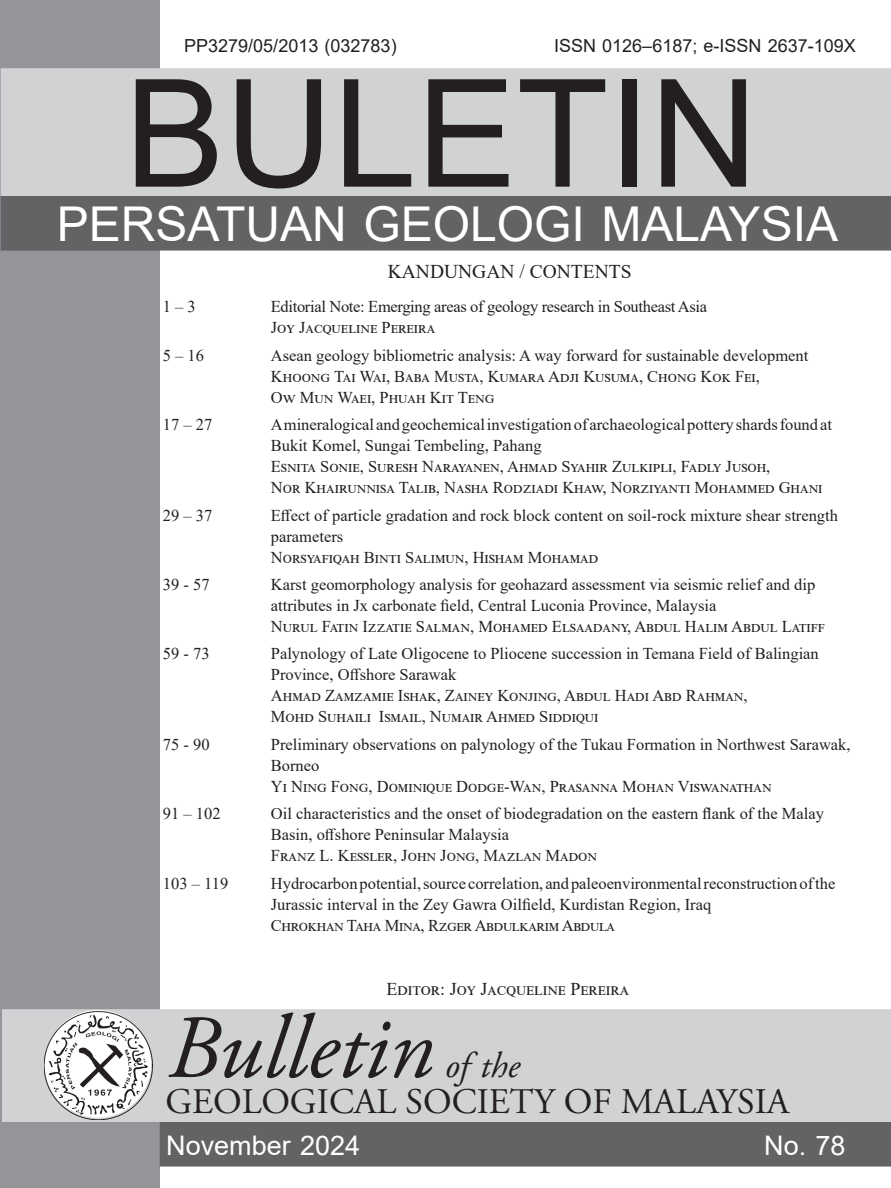
<style>
.page{position:relative;width:891px;height:1188px;background:#fff}
.page>*{position:absolute;margin:0;border:0;box-sizing:border-box;transform-origin:0 0}
.t1{font:150px "Arial";color:#231f20}
.t2{font:italic 90px "Adobe Garamond Pro";color:#231f20}
.t3{font:48px "Arial";color:#fff}
.t4{font:36px "Adobe Garamond Pro";color:#231f20}
.t5{font:italic 36px "Adobe Garamond Pro";color:#231f20}
.t6{font:27px "Arial";color:#fff}
.t7{font:19.5px "Times New Roman";color:#231f20}
.t8{font:18px "Arial";color:#231f20}
.t9{font:18px "Times New Roman";color:#231f20}
.TOC_Title{font:16.5px/21px "Times New Roman";color:#231f20}
.TOC_Title-2{font:16.5px "Times New Roman";letter-spacing:.03em;color:#231f20}
.TOC_Title-3{font:16.5px "Times New Roman";letter-spacing:.075em;color:#231f20}
.TOC_Title-4{font:16.5px "Times New Roman";letter-spacing:-.02em;color:#231f20}
</style>
<div class="page">
<div style="left:1px;top:0;width:159px;height:1188px;background:#939598"></div>
<div style="left:1px;top:197px;width:890px;height:53px;background:#636366"></div>
<div style="left:1px;top:196px;width:890px;height:55px;border:2px solid #636366"></div>
<div style="left:1px;top:69px;width:890px;height:126px;background:#d1d2d4"></div>
<div style="left:1px;top:68px;width:890px;height:128px;border:2px solid #d1d2d4"></div>
<div style="left:160px;top:1122px;width:731px;height:45px;background:#636366;border:2px solid #636366"></div>
<div style="left:3px;top:1010px;width:888px;height:111px;background:#d1d2d4"></div>
<div style="left:2px;top:1009px;width:889px;height:113px;border:2px solid #d1d2d4"></div>
<img style="left:45px;top:1012px;width:108px;height:108px">
<p class="t8" style="left:184px;top:34px;width:214px">PP3279/05/2013 (032783)</p>
<p class="t8" style="left:554px;top:33px;width:303px">ISSN 0126–6187; e-ISSN 2637-109X</p>
<p class="t1" style="left:125px;top:31px;width:635px">BULETIN</p>
<p class="t3" style="left:57px;top:191px;width:783px">PERSATUAN GEOLOGI MALAYSIA</p>
<p class="t7" style="left:388px;top:257px;width:245px">KANDUNGAN / CONTENTS</p>
<p class="TOC_Title" style="left:163px;top:296px;width:35px">1 – 3</p>
<p class="TOC_Title-4" style="left:271px;top:295px;width:438px">Editorial Note: Emerging areas of geology research in Southeast Asia</p>
<p class="TOC_Title" style="left:271px;top:317px;width:165px">Joy Jacqueline Pereira</p>
<p class="TOC_Title" style="left:163px;top:344px;width:43px">5 – 16</p>
<p class="TOC_Title" style="left:271px;top:344px;width:539px">Asean geology bibliometric analysis: A way forward for sustainable development</p>
<p class="TOC_Title" style="left:271px;top:365px;width:491px">Khoong Tai Wai, Baba Musta, Kumara Adji Kusuma, Chong Kok Fei,</p>
<p class="TOC_Title" style="left:271px;top:386px;width:225px">Ow Mun Waei, Phuah Kit Teng</p>
<p class="TOC_Title" style="left:163px;top:413px;width:51px">17 – 27</p>
<p class="TOC_Title" style="left:271px;top:413px;width:563px">A mineralogical and geochemical investigation of archaeological pottery shards found at<br>Bukit Komel, Sungai Tembeling, Pahang</p>
<p class="TOC_Title-2" style="left:271px;top:455px;width:501px">Esnita Sonie, Suresh Narayanen, Ahmad Syahir Zulkipli, Fadly Jusoh,</p>
<p class="TOC_Title-2" style="left:271px;top:476px;width:553px">Nor Khairunnisa Talib, Nasha Rodziadi Khaw, Norziyanti Mohammed Ghani</p>
<p class="TOC_Title" style="left:163px;top:504px;width:51px">29 – 37</p>
<p class="TOC_Title" style="left:271px;top:504px;width:569px">Effect of particle gradation and rock block content on soil-rock mixture shear strength parameters</p>
<p class="TOC_Title-3" style="left:271px;top:545px;width:329px">Norsyafiqah Binti Salimun, Hisham Mohamad</p>
<p class="TOC_Title" style="left:163px;top:573px;width:48px">39 - 57</p>
<p class="TOC_Title" style="left:271px;top:573px;width:546px">Karst geomorphology analysis for geohazard assessment via seismic relief and dip attributes in Jx carbonate field, Central Luconia Province, Malaysia</p>
<p class="TOC_Title" style="left:271px;top:615px;width:555px">Nurul Fatin Izzatie Salman, Mohamed Elsaadany, Abdul Halim Abdul Latiff</p>
<p class="TOC_Title" style="left:163px;top:643px;width:48px">59 - 73</p>
<p class="TOC_Title" style="left:271px;top:643px;width:549px">Palynology of Late Oligocene to Pliocene succession in Temana Field of Balingian<br>Province, Offshore Sarawak</p>
<p class="TOC_Title-2" style="left:271px;top:684px;width:478px">Ahmad Zamzamie Ishak, Zainey Konjing, Abdul Hadi Abd Rahman,</p>
<p class="TOC_Title" style="left:271px;top:706px;width:329px">Mohd Suhaili Ismail, Numair Ahmed Siddiqui</p>
<p class="TOC_Title" style="left:163px;top:733px;width:48px">75 - 90</p>
<p class="TOC_Title" style="left:271px;top:733px;width:581px">Preliminary observations on palynology of the Tukau Formation in Northwest Sarawak,<br>Borneo</p>
<p class="TOC_Title-3" style="left:271px;top:775px;width:501px">Yi Ning Fong, Dominique Dodge-Wan, Prasanna Mohan Viswanathan</p>
<p class="TOC_Title" style="left:163px;top:803px;width:59px">91 – 102</p>
<p class="TOC_Title" style="left:271px;top:803px;width:555px">Oil characteristics and the onset of biodegradation on the eastern flank of the Malay<br>Basin, offshore Peninsular Malaysia</p>
<p class="TOC_Title" style="left:271px;top:845px;width:326px">Franz L. Kessler, John Jong, Mazlan Madon</p>
<p class="TOC_Title" style="left:163px;top:872px;width:67px">103 – 119</p>
<p class="TOC_Title" style="left:271px;top:872px;width:566px">Hydrocarbon potential, source correlation, and paleoenvironmental reconstruction of the<br>Jurassic interval in the Zey Gawra Oilfield, Kurdistan Region, Iraq<br>Chrokhan Taha Mina, Rzger Abdulkarim Abdula</p>
<p class="t9" style="left:386px;top:976px;width:243px">Editor : Joy Jacqueline Pereira</p>
<p class="t2" style="left:167px;top:994px;width:268px">Bulletin</p>
<p class="t5" style="left:445px;top:1044px;width:77px">of the</p>
<p class="t4" style="left:165px;top:1080px;width:626px">GEOLOGICAL SOCIETY OF MALAYSIA</p>
<p class="t6" style="left:166px;top:1127px;width:195px">November 2024</p>
<p class="t6" style="left:764px;top:1127px;width:83px">No. 78</p>
</div>
